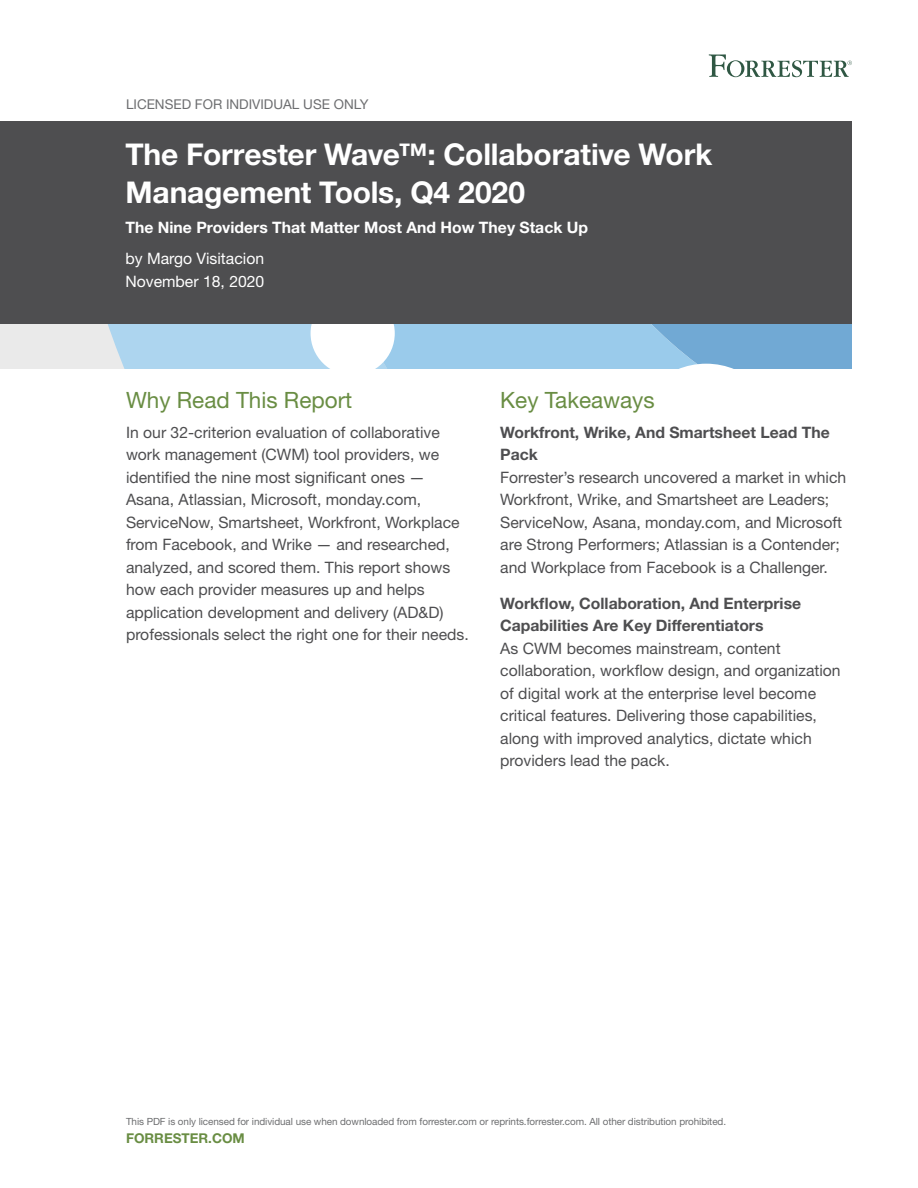
<style>
.page{position:relative;width:918px;height:1188px;background:#fff}
.page>*{position:absolute;margin:0;border:0;box-sizing:border-box;transform-origin:0 0}
.t1{font:700 30px/37.5px "Helvetica Neue LT Std";letter-spacing:-.005em;color:#fff}
.t2{font:22.5px "Helvetica Neue LT Std";color:#698d43}
.t3{font:15.75px/22.5px "Helvetica Neue LT Std";color:#4e4e50}
.t4{font:700 15.75px/22.5px "Helvetica Neue LT Std";color:#4e4e50}
.t5{font:700 15.75px "Helvetica Neue LT Std";color:#fff}
.t6{font:15.75px/22.5px "Helvetica Neue LT Std";color:#fff}
.t7{font:13.5px "Helvetica Neue LT Std";color:#6d6e70}
.t8{font:700 13.5px "Helvetica Neue LT Std";color:#698d43}
.t9{font:9.9px "Helvetica Neue LT Std";letter-spacing:-.005em;color:#6d6e70}
</style>
<div class="page">
<div style="left:0;top:122px;width:852px;height:202px;background:#4e4e50"></div>
<div style="left:0;top:324px;width:852px;height:45px;background:#eaeaea"></div>
<svg style="left:108px;top:324px;width:744px;height:45px;background:#a1cbe8"></svg>
<svg style="left:709px;top:54px;width:143px;height:23px"></svg>
<p class="t7" style="left:126px;top:96px;width:244px">Licensed for in dividual use only</p>
<h1 class="t1" style="left:125px;top:135px;width:588px">The Forrester Wave™: Collaborative Work<br>Management Tools, Q4 2020</h1>
<p class="t5" style="left:125px;top:218px;width:464px">The Nine Providers That Matter Most And How They Stack Up</p>
<p class="t6" style="left:125px;top:247px;width:140px">by Margo Visitacion<br>November 18, 2020</p>
<h2 class="t2" style="left:126px;top:386px;width:228px">Why Read This Report</h2>
<p class="t3" style="left:126px;top:421px;width:344px">I n our 32-criterion evaluation of collaborative work management (CWM) tool providers, we identified the nine most significant ones — Asana, Atlassian, Microsoft, monday.com, ServiceNow, Smartsheet, Workfront, Workplace from Facebook, and Wrike — and researched, analyzed, and scored them. This report shows how each provider measures up and helps application development and delivery (AD&amp;D) professionals select the right one for their needs.</p>
<h2 class="t2" style="left:500px;top:386px;width:156px">Key Takeaways</h2>
<p class="t4" style="left:500px;top:420px;width:331px">Workfront, Wrike, And Smartsheet Lead The<br>Pack</p>
<p class="t3" style="left:500px;top:466px;width:347px">Forrester’s research uncovered a market in which Workfront, Wrike, and Smartsheet are Leaders; ServiceNow, Asana, monday.com, and Microsoft are Strong Performers; Atlassian is a Contender; and Workplace from Facebook is a Challenger.</p>
<p class="t4" style="left:500px;top:591px;width:302px">Workflow, Collaboration, And Enterprise<br>Capabilities Are Key Differentiators</p>
<p class="t3" style="left:500px;top:637px;width:342px">As CWM becomes mainstream, content collaboration, workflow design, and organization of digital work at the enterprise level become critical features. Delivering those capabilities, along with improved analytics, dictate which providers lead the pack.</p>
<p class="t9" style="left:126px;top:1115px;width:602px">This PDF is only licensed for individual use when downloaded from forrester.com or reprints.forrester.com. All other distribution prohibited.</p>
<p class="t8" style="left:126px;top:1130px;width:118px">forrester.com</p>
</div>
